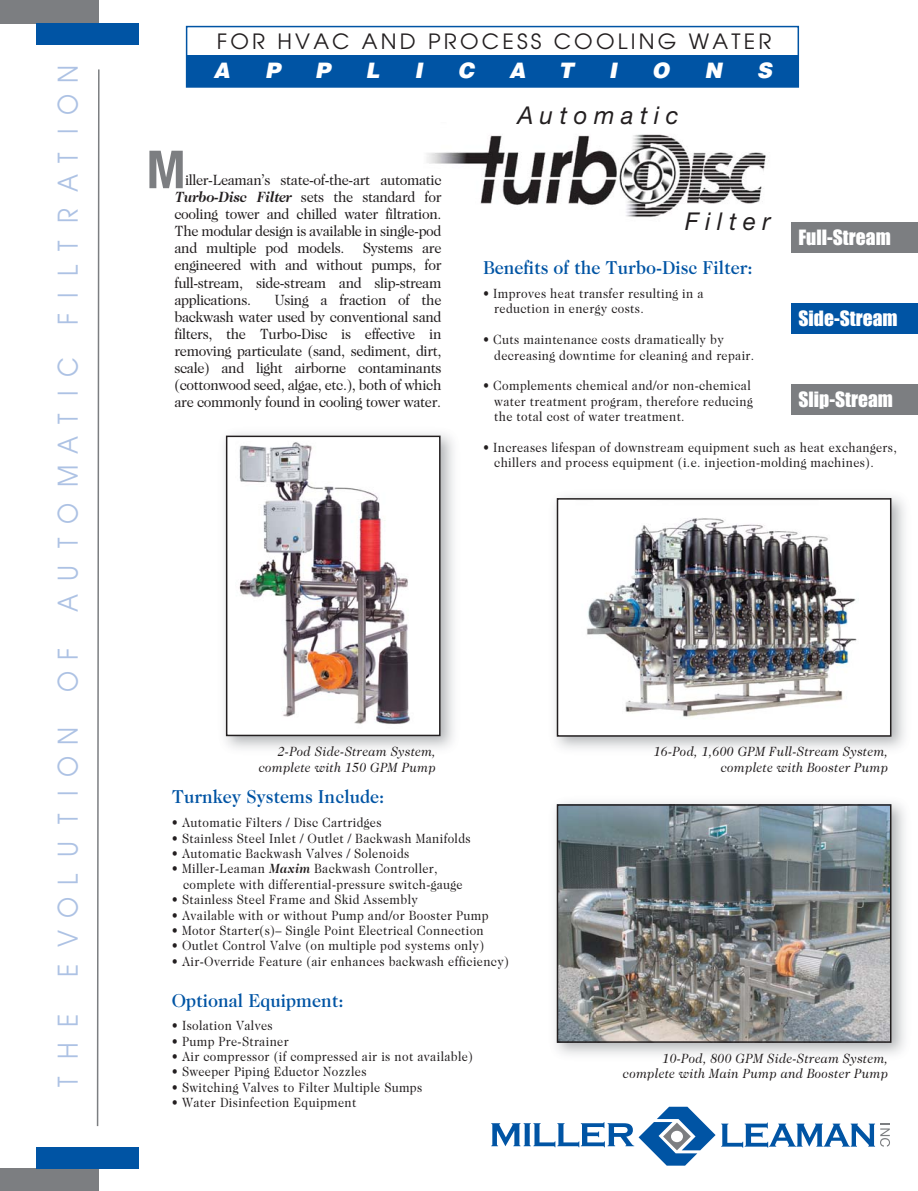
<style>
.page{position:relative;width:918px;height:1191px;background:#fff}
.page>*{position:absolute;margin:0;border:0;box-sizing:border-box;transform-origin:0 0}
.t1{font:700 condensed 52.5px "Helvetica Neue";color:#7c7e81}
.t2{font:27px "Avant Garde";color:#adc2e4;scale:.9 1}
.t3{font:italic 24.6px "Helvetica Neue";letter-spacing:.27em;color:#231f20}
.t4{font:italic 900 21.3px "Helvetica";color:#fff}
.t5{font:21px "Avant Garde";letter-spacing:.15em;color:#231f20}
.t6{font:19.5px "Impact";color:#fff}
.t7{font:500 18.9px "Caslon Two Twenty Four";color:#0054a4;scale:.95 1}
.t8{font:15px/17.1px "Caslon Two Twenty Four";letter-spacing:-.025em;color:#231f20;text-align:justify;scale:.95 1}
.t9{font:13.5px/15.5px "Caslon Two Twenty Four";letter-spacing:.03em;color:#231f20;scale:.9 1}
.t10{font:italic 13.5px/15.5px "Caslon Two Twenty Four";letter-spacing:.03em;color:#231f20;text-align:right;scale:.9 1}
.s1{font-weight:700;font-style:italic}
</style>
<div class="page">
<img style="left:224px;top:433px;width:230px;height:316px">
<img style="left:555px;top:496px;width:350px;height:253px">
<img style="left:555px;top:802px;width:350px;height:253px">
<svg style="left:186px;top:26px;width:613px;height:62px"></svg>
<div style="left:186px;top:55px;width:612px;height:32px;background:#0054a4"></div>
<div style="left:0;top:0;width:99px;height:24px;background:#7c7e81"></div>
<div style="left:36px;top:23px;width:102px;height:22px;background:#0054a4"></div>
<div style="left:791px;top:384px;width:126px;height:31px;background:#7c7e81"></div>
<div style="left:791px;top:303px;width:126px;height:31px;background:#0054a4"></div>
<div style="left:791px;top:222px;width:126px;height:31px;background:#7c7e81"></div>
<div style="left:0;top:1168px;width:99px;height:23px;background:#7c7e81"></div>
<div style="left:37px;top:1146px;width:102px;height:22px;background:#0054a4"></div>
<svg style="left:97px;top:69px;width:2px;height:1057px"></svg>
<svg style="left:491px;top:1106px;width:224px;height:59px"></svg>
<svg style="left:721px;top:1122px;width:168px;height:25px"></svg>
<img style="left:427px;top:134px;width:339px;height:84px">
<svg style="left:226px;top:435px;width:214px;height:301px"></svg>
<img style="left:556px;top:498px;width:335px;height:238px">
<img style="left:556px;top:804px;width:335px;height:238px">
<h2 class="t2" style="left:58px;top:115px;width:58px;rotate:-90deg">O N</h2>
<h2 class="t2" style="left:58px;top:134px;width:8px;rotate:-90deg">I</h2>
<h2 class="t2" style="left:58px;top:192px;width:46px;rotate:-90deg">A T</h2>
<h2 class="t2" style="left:58px;top:223px;width:18px;rotate:-90deg">R</h2>
<h2 class="t2" style="left:58px;top:251px;width:13px;rotate:-90deg">T</h2>
<h2 class="t2" style="left:58px;top:276px;width:14px;rotate:-90deg">L</h2>
<h2 class="t2" style="left:58px;top:298px;width:8px;rotate:-90deg">I</h2>
<h2 class="t2" style="left:58px;top:325px;width:15px;rotate:-90deg">F</h2>
<h2 class="t2" style="left:58px;top:377px;width:23px;rotate:-90deg">C</h2>
<h2 class="t2" style="left:58px;top:396px;width:8px;rotate:-90deg">I</h2>
<h2 class="t2" style="left:58px;top:487px;width:83px;rotate:-90deg">M A T</h2>
<h2 class="t2" style="left:58px;top:524px;width:25px;rotate:-90deg">O</h2>
<h2 class="t2" style="left:58px;top:548px;width:13px;rotate:-90deg">T</h2>
<h2 class="t2" style="left:58px;top:580px;width:19px;rotate:-90deg">U</h2>
<h2 class="t2" style="left:58px;top:611px;width:21px;rotate:-90deg">A</h2>
<h2 class="t2" style="left:58px;top:692px;width:51px;rotate:-90deg">O F</h2>
<h2 class="t2" style="left:58px;top:777px;width:58px;rotate:-90deg">O N</h2>
<h2 class="t2" style="left:58px;top:796px;width:8px;rotate:-90deg">I</h2>
<h2 class="t2" style="left:58px;top:824px;width:13px;rotate:-90deg">T</h2>
<h2 class="t2" style="left:58px;top:856px;width:19px;rotate:-90deg">U</h2>
<h2 class="t2" style="left:58px;top:917px;width:50px;rotate:-90deg">O L</h2>
<h2 class="t2" style="left:58px;top:947px;width:20px;rotate:-90deg">V</h2>
<h2 class="t2" style="left:58px;top:977px;width:16px;rotate:-90deg">E</h2>
<h2 class="t2" style="left:58px;top:1026px;width:16px;rotate:-90deg">E</h2>
<h2 class="t2" style="left:58px;top:1059px;width:20px;rotate:-90deg">H</h2>
<h2 class="t2" style="left:58px;top:1087px;width:13px;rotate:-90deg">T</h2>
<h3 class="t5" style="left:217px;top:34px;width:556px">FOR HVAC AND PROCESS COOLING WATER</h3>
<h3 class="t4" style="left:214px;top:63px;width:18px">A</h3>
<h3 class="t4" style="left:265px;top:63px;width:17px">P</h3>
<h3 class="t4" style="left:315px;top:63px;width:17px">P</h3>
<h3 class="t4" style="left:365px;top:63px;width:16px">L</h3>
<h3 class="t4" style="left:414px;top:63px;width:10px">I</h3>
<h3 class="t4" style="left:457px;top:63px;width:18px">C</h3>
<h3 class="t4" style="left:509px;top:63px;width:18px">A</h3>
<h3 class="t4" style="left:558px;top:63px;width:17px">T</h3>
<h3 class="t4" style="left:608px;top:63px;width:10px">I</h3>
<h3 class="t4" style="left:651px;top:63px;width:19px">O</h3>
<h3 class="t4" style="left:704px;top:63px;width:19px">N</h3>
<h3 class="t4" style="left:756px;top:63px;width:17px">S</h3>
<h1 class="t1" style="left:147px;top:151px;width:40px">M</h1>
<p class="t8" style="left:174px;top:172px;width:282px;text-indent:11px">iller-Leaman’s state-of-the-art automatic <span class="s1">Turbo-Disc Filter</span> sets the standard for cooling tower and chilled water filtration.<br>The modular design is available in single-pod and multiple pod models. Systems are engineered with and without pumps, for full-stream, side-stream and slip-stream applications.</p>
<p class="t8" style="left:174px;top:292px;width:282px;text-indent:100px">Using a fraction of the backwash water used by conventional sand filters, the Turbo-Disc is effective in removing particulate (sand, sediment, dirt, scale) and light airborne contaminants (cottonwood seed, algae, etc.), both of which are commonly found in cooling tower water.</p>
<h3 class="t3" style="left:517px;top:107px;width:163px">Automatic</h3>
<h3 class="t3" style="left:685px;top:213px;width:87px">Filter</h3>
<h3 class="t6" style="left:798px;top:231px;width:94px">Full-Stream</h3>
<h3 class="t7" style="left:483px;top:260px;width:285px">Benefits of the Turbo-Disc Filter:</h3>
<p class="t9" style="left:494px;top:287px;width:234px;text-indent:-11px">• Improves heat transfer resulting in a reduction in energy costs.</p>
<p class="t9" style="left:494px;top:333px;width:290px;text-indent:-11px">• Cuts maintenance costs dramatically by decreasing downtime for cleaning and repair.</p>
<p class="t9" style="left:494px;top:379px;width:289px;text-indent:-11px">• Complements chemical and/or non-chemical water treatment program, therefore reducing the total cost of water treatment.</p>
<p class="t9" style="left:494px;top:440px;width:448px;text-indent:-11px">• Increases lifespan of downstream equipment such as heat exchangers, chillers and process equipment (i.e. injection-molding machines).</p>
<h3 class="t6" style="left:798px;top:312px;width:101px">Side-Stream</h3>
<h3 class="t6" style="left:798px;top:393px;width:96px">Slip-Stream</h3>
<p class="t10" style="left:259px;top:745px;width:198px">2-Pod Side-Stream System, complete with 150 GPM Pump</p>
<p class="t10" style="left:654px;top:745px;width:262px">16-Pod, 1,600 GPM Full-Stream System, complete with Booster Pump</p>
<h3 class="t7" style="left:172px;top:789px;width:225px">Turnkey Systems Include:</h3>
<p class="t9" style="left:172px;top:816px;width:234px">• Automatic Filters / Disc Cartridges</p>
<p class="t9" style="left:172px;top:831px;width:333px">• Stainless Steel Inlet / Outlet / Backwash Manifolds</p>
<p class="t9" style="left:172px;top:846px;width:265px">• Automatic Backwash Valves / Solenoids</p>
<p class="t9" style="left:183px;top:862px;width:312px;text-indent:-11px">• Miller-Leaman <span class="s1">Maxim</span> Backwash Controller, complete with differential-pressure switch-gauge</p>
<p class="t9" style="left:172px;top:893px;width:275px">• Stainless Steel Frame and Skid Assembly</p>
<p class="t9" style="left:172px;top:908px;width:353px">• Available with or without Pump and/or Booster Pump</p>
<p class="t9" style="left:172px;top:923px;width:348px">• Motor Starter(s)– Single Point Electrical Connection</p>
<p class="t9" style="left:172px;top:939px;width:348px">• Outlet Control Valve (on multiple pod systems only)</p>
<p class="t9" style="left:172px;top:954px;width:376px">• Air-Override Feature (air enhances backwash efficiency)</p>
<h3 class="t7" style="left:172px;top:992px;width:182px">Optional Equipment:</h3>
<p class="t9" style="left:172px;top:1019px;width:114px">• Isolation Valves</p>
<p class="t9" style="left:172px;top:1034px;width:131px">• Pump Pre-Strainer</p>
<p class="t9" style="left:172px;top:1049px;width:336px">• Air compressor (if compressed air is not available)</p>
<p class="t9" style="left:172px;top:1065px;width:218px">• Sweeper Piping Eductor Nozzles</p>
<p class="t9" style="left:172px;top:1080px;width:280px">• Switching Valves to Filter Multiple Sumps</p>
<p class="t9" style="left:172px;top:1096px;width:206px">• Water Disinfection Equipment</p>
<p class="t10" style="left:623px;top:1051px;width:296px">10-Pod, 800 GPM Side-Stream System, complete with Main Pump and Booster Pump</p>
</div>
